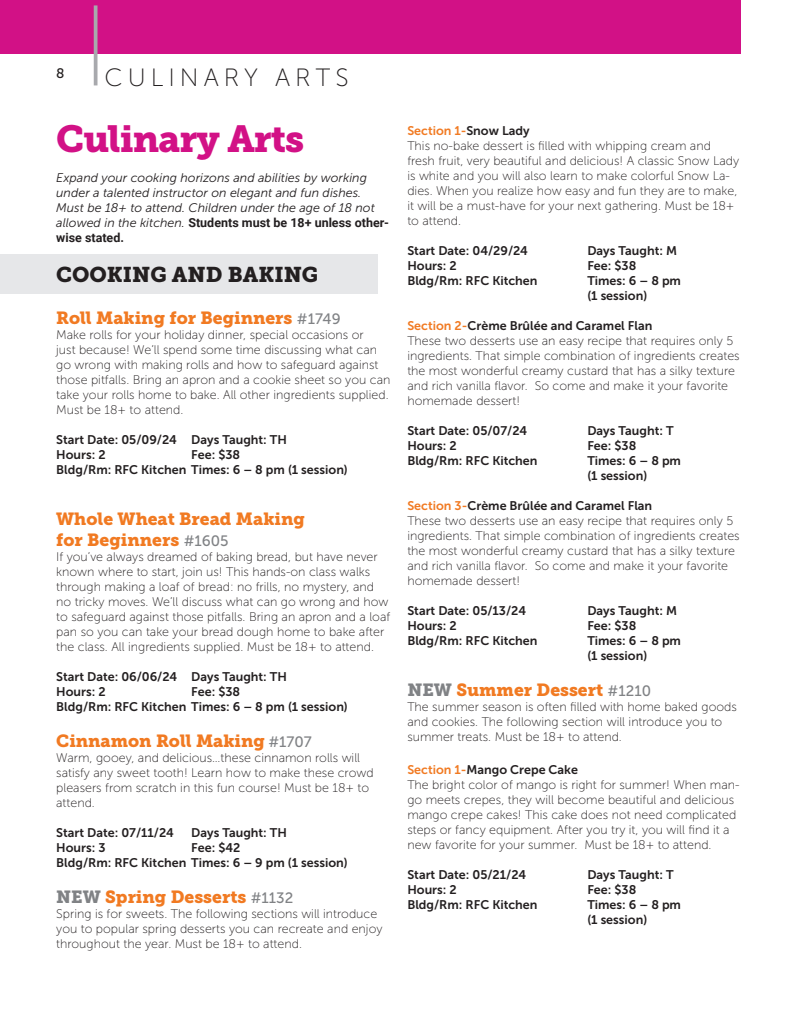
<style>
.page{position:relative;width:810px;height:1035px;background:#fff}
.page>*{position:absolute;margin:0;border:0;box-sizing:border-box;transform-origin:0 0}
.t1{font:37.5px "Museo Slab 900";letter-spacing:-.025em;color:#d21186}
.t2{font:25px "Museo Sans 100";letter-spacing:.2em;color:#231f20}
.t3{font:21.25px "Museo Slab 900";color:#231f20}
.t4{font:17.5px/21px "Museo Slab 900";color:#f17a22}
.t5{font:13.75px "Museo Sans 500";color:#231f20}
.t6{font:12.5px/15px "Museo Sans 100";color:#231f20}
.t7{font:12.5px/15px "Museo Sans 700";color:#231f20}
.t8{font:italic 12.5px/15px "Museo Sans 300";color:#231f20}
.t9{font:700 12.5px/15px "Roboto";color:#231f20}
.t10{font:12.5px "Museo Sans 700";color:#f17a22}
.s1{font-family:"Museo Sans 300";font-weight:400;font-style:italic}
.s2{font-family:"Museo Sans 500";font-size:15px;color:#808285}
.s3{color:#808285}
.s4{color:#231f20}
.s5{color:#f17a22}
</style>
<div class="page">
<div style="left:0;top:0;width:741px;height:53px;background:#d21186"></div>
<svg style="left:94px;top:5px;width:4px;height:80px"></svg>
<div style="left:0;top:255px;width:378px;height:39px;background:#e6e7e9"></div>
<p class="t5" style="left:56px;top:65px;width:10px">8</p>
<h2 class="t2" style="left:104px;top:64px;width:246px">CULINARY ARTS</h2>
<h1 class="t1" style="left:56px;top:117px;width:250px">Culinary Arts</h1>
<p class="t8" style="left:56px;top:170px;width:320px">Expand your cooking horizons and abilities by working under a talented instructor on elegant and fun dishes.<br>Must be 18+ to attend. Children under the age of 18 not</p>
<p class="t9" style="left:56px;top:214px;width:334px"><span class="s1">allowed in the kitchen.</span> Students must be 18+ unless other&shy;wise stated.</p>
<h3 class="t3" style="left:56px;top:263px;width:263px">COOKING AND BAKING</h3>
<h3 class="t4" style="left:56px;top:308px;width:286px">Roll Making for Beginners <span class="s2">#1749</span></h3>
<p class="t6" style="left:56px;top:328px;width:336px">Make rolls for your holiday dinner, special occasions or<br>just because! We’ll spend some time discussing what can go wrong with making rolls and how to safeguard against those pitfalls. Bring an apron and a cookie sheet so you can take your rolls home to bake. All other ingredients supplied.<br>Must be 18+ to attend.</p>
<p class="t7" style="left:56px;top:433px;width:232px">Start Date: 05/09/24 Days Taught: TH<br>Hours: 2</p>
<p class="t7" style="left:56px;top:448px;width:293px;text-indent:135px">Fee: $38<br>Bldg/Rm: RFC Kitchen Times: 6 – 8 pm (1 session)</p>
<h3 class="t4" style="left:56px;top:509px;width:250px">Whole Wheat Bread Making for Beginners <span class="s2">#1605</span></h3>
<p class="t6" style="left:56px;top:550px;width:335px">If you’ve always dreamed of baking bread, but have never known where to start, join us! This hands-on class walks through making a loaf of bread: no frills, no mystery, and no tricky moves. We’ll discuss what can go wrong and how to safeguard against those pitfalls. Bring an apron and a loaf pan so you can take your bread dough home to bake after the class. All ingredients supplied. Must be 18+ to attend.</p>
<p class="t7" style="left:56px;top:670px;width:232px">Start Date: 06/06/24 Days Taught: TH<br>Hours: 2</p>
<p class="t7" style="left:56px;top:685px;width:293px;text-indent:135px">Fee: $38<br>Bldg/Rm: RFC Kitchen Times: 6 – 8 pm (1 session)</p>
<h3 class="t4" style="left:56px;top:731px;width:257px">Cinnamon Roll Making <span class="s2">#1707</span></h3>
<p class="t6" style="left:56px;top:751px;width:319px">Warm, gooey, and delicious…these cinnamon rolls will satisfy any sweet tooth! Learn how to make these crowd pleasers from scratch in this fun course! Must be 18+ to attend.</p>
<p class="t7" style="left:56px;top:826px;width:119px">Start Date: 07/11/24</p>
<p class="t7" style="left:191px;top:826px;width:97px">Days Taught: TH</p>
<p class="t7" style="left:56px;top:841px;width:51px">Hours: 3</p>
<p class="t7" style="left:56px;top:841px;width:293px;text-indent:135px">Fee: $42<br>Bldg/Rm: RFC Kitchen Times: 6 – 9 pm (1 session)</p>
<h3 class="t4" style="left:56px;top:887px;width:239px"><span class="s3">NEW</span> Spring Desserts <span class="s2">#1132</span></h3>
<p class="t6" style="left:56px;top:907px;width:328px">Spring is for sweets. The following sections will introduce you to popular spring desserts you can recreate and enjoy throughout the year. Must be 18+ to attend.</p>
<p class="t10" style="left:407px;top:124px;width:124px">Section 1-<span class="s4">Snow Lady</span></p>
<p class="t6" style="left:407px;top:138px;width:333px">This no-bake dessert is filled with whipping cream and fresh fruit, very beautiful and delicious! A classic Snow Lady is white and you will also learn to make colorful Snow La&shy;dies. When you realize how easy and fun they are to make, it will be a must-have for your next gathering. Must be 18+ to attend.</p>
<p class="t7" style="left:407px;top:243px;width:122px">Start Date: 04/29/24</p>
<p class="t7" style="left:587px;top:243px;width:91px">Days Taught: M</p>
<p class="t7" style="left:407px;top:258px;width:51px">Hours: 2</p>
<p class="t7" style="left:587px;top:258px;width:51px">Fee: $38</p>
<p class="t7" style="left:407px;top:273px;width:132px">Bldg/Rm: RFC Kitchen</p>
<p class="t7" style="left:587px;top:273px;width:95px">Times: 6 – 8 pm (1 session)</p>
<p class="t7" style="left:407px;top:318px;width:246px"><span class="s5">Section 2-</span>Crème Brûlée and Caramel Flan</p>
<p class="t6" style="left:407px;top:333px;width:334px">These two desserts use an easy recipe that requires only 5 ingredients. That simple combination of ingredients creates the most wonderful creamy custard that has a silky texture and rich vanilla flavor. So come and make it your favorite homemade dessert!</p>
<p class="t7" style="left:407px;top:423px;width:121px">Start Date: 05/07/24</p>
<p class="t7" style="left:587px;top:423px;width:88px">Days Taught: T</p>
<p class="t7" style="left:407px;top:438px;width:51px">Hours: 2</p>
<p class="t7" style="left:587px;top:438px;width:51px">Fee: $38</p>
<p class="t7" style="left:407px;top:453px;width:132px">Bldg/Rm: RFC Kitchen</p>
<p class="t7" style="left:587px;top:453px;width:95px">Times: 6 – 8 pm (1 session)</p>
<p class="t7" style="left:407px;top:498px;width:246px"><span class="s5">Section 3-</span>Crème Brûlée and Caramel Flan</p>
<p class="t6" style="left:407px;top:513px;width:334px">These two desserts use an easy recipe that requires only 5 ingredients. That simple combination of ingredients creates the most wonderful creamy custard that has a silky texture and rich vanilla flavor. So come and make it your favorite homemade dessert!</p>
<p class="t7" style="left:407px;top:603px;width:120px">Start Date: 05/13/24</p>
<p class="t7" style="left:587px;top:603px;width:91px">Days Taught: M</p>
<p class="t7" style="left:407px;top:618px;width:51px">Hours: 2</p>
<p class="t7" style="left:587px;top:618px;width:51px">Fee: $38</p>
<p class="t7" style="left:407px;top:633px;width:132px">Bldg/Rm: RFC Kitchen</p>
<p class="t7" style="left:587px;top:633px;width:95px">Times: 6 – 8 pm (1 session)</p>
<h3 class="t4" style="left:407px;top:680px;width:245px"><span class="s3">NEW</span> Summer Dessert <span class="s2">#1210</span></h3>
<p class="t6" style="left:407px;top:699px;width:331px">The summer season is often filled with home baked goods and cookies. The following section will introduce you to summer treats. Must be 18+ to attend.</p>
<p class="t7" style="left:407px;top:762px;width:172px"><span class="s5">Section 1-</span>Mango Crepe Cake</p>
<p class="t6" style="left:407px;top:777px;width:334px">The bright color of mango is right for summer! When man&shy;go meets crepes, they will become beautiful and delicious mango crepe cakes! This cake does not need complicated steps or fancy equipment. After you try it, you will find it a new favorite for your summer. Must be 18+ to attend.</p>
<p class="t7" style="left:407px;top:867px;width:120px">Start Date: 05/21/24</p>
<p class="t7" style="left:587px;top:867px;width:88px">Days Taught: T</p>
<p class="t7" style="left:407px;top:882px;width:51px">Hours: 2</p>
<p class="t7" style="left:587px;top:882px;width:51px">Fee: $38</p>
<p class="t7" style="left:407px;top:897px;width:132px">Bldg/Rm: RFC Kitchen</p>
<p class="t7" style="left:587px;top:897px;width:95px">Times: 6 – 8 pm (1 session)</p>
</div>
